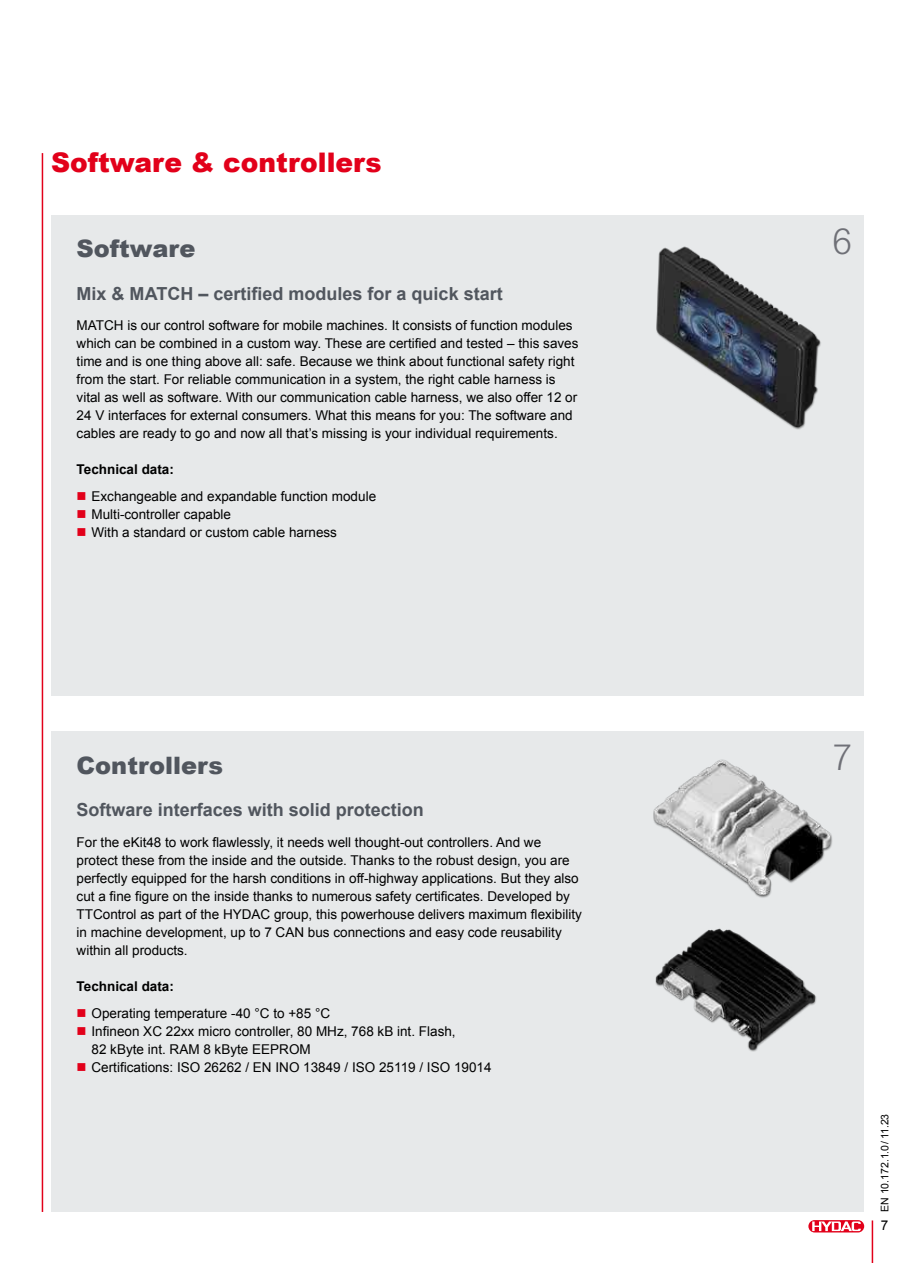
<style>
.page{position:relative;width:915px;height:1263px;background:#fff}
.page>*{position:absolute;margin:0;border:0;box-sizing:border-box;transform-origin:0 0}
.t1{font:300 36px "Arial MT Std";color:#6f7077}
.t2{font:900 27px "Arial";color:#e2001a}
.t3{font:900 24px "Arial";color:#51565e}
.t4{font:700 18px "Arial";color:#51565e}
.t5{font:13.5px/18px "Arial";color:#000}
.t6{font:700 13.5px "Arial";color:#000}
.t7{font:10.5px "Arial";color:#000}
.s1{color:#e2001a}
</style>
<div class="page">
<div style="left:51px;top:215px;width:812px;height:480px;background:#e7e9ea"></div>
<div style="left:51px;top:731px;width:812px;height:481px;background:#e7e9ea"></div>
<hr style="left:871px;top:1220px;width:1px;height:43px;background:#e2001a">
<div style="left:807px;top:1219px;width:57px;height:14px;border:1px solid #fff;border-radius:6px"></div>
<svg style="left:808px;top:1220px;width:55px;height:12px"></svg>
<svg style="left:811px;top:1221px;width:49px;height:10px"></svg>
<hr style="left:42px;top:153px;width:1px;height:1059px;background:#e2001a">
<img style="left:656px;top:246px;width:165px;height:184px">
<img style="left:653px;top:759px;width:179px;height:293px">
<h2 class="t2" style="left:51px;top:153px;width:332px">Software &amp; controllers</h2>
<h3 class="t3" style="left:77px;top:240px;width:120px">Software</h3>
<h3 class="t4" style="left:77px;top:281px;width:427px">Mix &amp; MATCH – certified modules for a quick start</h3>
<p class="t5" style="left:77px;top:317px;width:503px">MATCH is our control software for mobile machines. It consists of function modules which can be combined in a custom way. These are certified and tested – this saves time and is one thing above all: safe. Because we think about functional safety right from the start. For reliable communication in a system, the right cable harness is vital as well as software. With our communication cable harness, we also offer 12 or 24 V interfaces for external consumers. What this means for you: The software and cables are ready to go and now all that’s missing is your individual requirements.</p>
<p class="t6" style="left:77px;top:461px;width:99px">Technical data:</p>
<p class="t5" style="left:77px;top:487px;width:301px"><span class="s1">■</span> Exchangeable and expandable function module</p>
<p class="t5" style="left:77px;top:505px;width:156px"><span class="s1">■</span> Multi-controller capable</p>
<p class="t5" style="left:77px;top:523px;width:262px"><span class="s1">■</span> With a standard or custom cable harness</p>
<h3 class="t3" style="left:77px;top:757px;width:148px">Controllers</h3>
<h3 class="t4" style="left:77px;top:798px;width:349px">Software interfaces with solid protection</h3>
<p class="t5" style="left:77px;top:833px;width:506px">For the eKit48 to work flawlessly, it needs well thought-out controllers. And we protect these from the inside and the outside. Thanks to the robust design, you are perfectly equipped for the harsh conditions in off-highway applications. But they also cut a fine figure on the inside thanks to numerous safety certificates. Developed by TTControl as part of the HYDAC group, this powerhouse delivers maximum flexibility in machine development, up to 7 CAN bus connections and easy code reusability within all products.</p>
<p class="t6" style="left:77px;top:977px;width:99px">Technical data:</p>
<p class="t5" style="left:77px;top:1004px;width:255px"><span class="s1">■</span> Operating temperature -40 °C to +85 °C</p>
<p class="t5" style="left:91px;top:1022px;width:365px;text-indent:-15px"><span class="s1">■</span> Infineon XC 22xx micro controller, 80 MHz, 768 kB int. Flash,<br>82 kByte int. RAM 8 kByte EEPROM</p>
<p class="t5" style="left:77px;top:1058px;width:416px"><span class="s1">■</span> Certifications: ISO 26262 / EN INO 13849 / ISO 25119 / ISO 19014</p>
<h1 class="t1" style="left:832px;top:220px;width:21px">6</h1>
<h1 class="t1" style="left:832px;top:737px;width:21px">7</h1>
<p class="t7" style="left:880px;top:1212px;width:100px;rotate:-90deg">EN 10.172.1.0 / 11.23</p>
<p class="t5" style="left:880px;top:1218px;width:9px">7</p>
</div>
